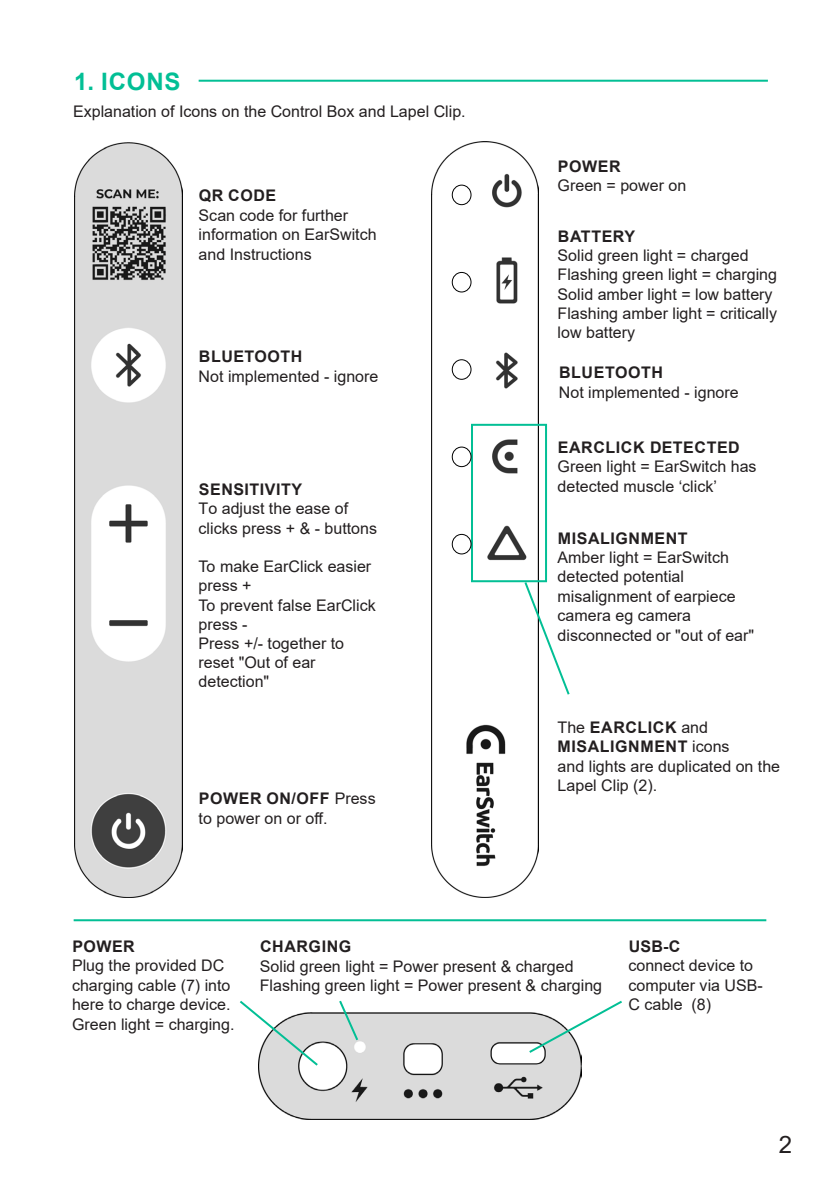
<style>
.page{position:relative;width:840px;height:1191px;background:#fff}
.page>*{position:absolute;margin:0;border:0;box-sizing:border-box;transform-origin:0 0}
.t1{font:700 24px "Arial";letter-spacing:.035em;color:#02bf95}
.t2{font:24px "Arial";color:#231f20}
.t3{font:16px/19.4px "Arial";color:#231f20}
.t4{font:16px/19.2px "Arial";color:#231f20}
.t5{font:700 16px "Arial";letter-spacing:.035em;color:#231f20}
.s1{font-weight:700}
.s2{font-style:inherit}
</style>
<div class="page">
<img style="left:74px;top:143px;width:109px;height:754px">
<img style="left:431px;top:142px;width:107px;height:755px">
<hr style="left:198px;top:80px;width:569px;height:2px;background:#02bf95">
<div style="left:470px;top:424px;width:76px;height:158px;border:2px solid #02bf95"></div>
<svg style="left:522px;top:580px;width:48px;height:117px"></svg>
<img style="left:258px;top:1012px;width:323px;height:107px">
<svg style="left:239px;top:1000px;width:81px;height:67px"></svg>
<svg style="left:526px;top:1000px;width:96px;height:54px"></svg>
<hr style="left:74px;top:919px;width:691px;height:2px;background:#02bf95">
<svg style="left:337px;top:1000px;width:23px;height:42px"></svg>
<div style="left:452px;top:185px;width:19px;height:20px;border:1px solid #000;border-radius:50%"></div>
<div style="left:452px;top:359px;width:19px;height:20px;border:1px solid #000;border-radius:50%"></div>
<div style="left:452px;top:272px;width:19px;height:20px;border:1px solid #000;border-radius:50%"></div>
<div style="left:452px;top:447px;width:19px;height:20px;border:1px solid #000;border-radius:50%"></div>
<div style="left:452px;top:534px;width:19px;height:20px;border:1px solid #000;border-radius:50%"></div>
<p class="t1" style="left:74px;top:64px;width:108px">1. ICONS</p>
<p class="t3" style="left:73px;top:102px;width:394px">Explanation of Icons on the Control Box and Lapel Clip.</p>
<p class="t3" style="left:198px;top:186px;width:179px"><span class="s1">QR CODE<br></span>Scan code for further information on EarSwitch and Instructions</p>
<p class="t3" style="left:198px;top:346px;width:181px"><span class="s1">BLUETOOTH<br></span>Not implemented - ignore</p>
<p class="t4" style="left:198px;top:479px;width:180px"><span class="s1">SENSITIVITY<br></span>To adjust the ease of clicks press + &amp; - buttons</p>
<p class="t4" style="left:198px;top:557px;width:178px"><span class="s2">To</span> make EarClick easier <span class="s2">press +<br>To</span> prevent false EarClick <span class="s2">press -<br></span>P<span class="s2">ress +</span>/<span class="s2">- together</span> to reset "Out of ear detection"</p>
<p class="t3" style="left:198px;top:788px;width:178px"><span class="s1">POWER ON/OFF</span> Press to power on or off.</p>
<p class="t3" style="left:557px;top:156px;width:130px"><span class="s1">POWER<br></span>Green = power on</p>
<p class="t3" style="left:557px;top:226px;width:221px"><span class="s1">BATTERY<br></span>Solid green light = charged<br>Flashing green light = charging<br>Solid amber light = low battery<br>Flashing amber light = critically low battery</p>
<p class="t3" style="left:558px;top:362px;width:181px"><span class="s1">BLUETOOTH<br></span>Not implemented - ignore</p>
<p class="t3" style="left:557px;top:437px;width:200px"><span class="s1">EARCLICK</span> <span class="s1">DETECTED<br></span>Green light = EarSwitch has detected muscle ‘click’</p>
<p class="t3" style="left:557px;top:528px;width:198px"><span class="s1">MISALIGNMENT<br></span>Amber light = EarSwitch detected potential misalignment of earpiece camera <span class="s2">eg camera disconnected or "out of ear"</span></p>
<p class="t3" style="left:557px;top:718px;width:224px">The <span class="s1">EARCLICK</span> and<br><span class="s1">MISALIGNMENT</span> icons<br>and lights are duplicated on the<br>Lapel Clip (2).</p>
<p class="t3" style="left:72px;top:936px;width:164px"><span class="s1">POWER<br></span>Plug the provided DC charging cable (<span class="s2">7</span>) into here to charge device.<br>Green light = charging.</p>
<p class="t4" style="left:628px;top:936px;width:136px"><span class="s1">USB-C<br></span>connect device to computer via USB-<br>C cable (8)</p>
<p class="t5" style="left:260px;top:935px;width:93px">CHARGING</p>
<p class="t3" style="left:260px;top:956px;width:315px">Solid green light = Power present &amp; charged</p>
<p class="t3" style="left:260px;top:975px;width:343px">Flashing green light = Power present &amp; charging</p>
<p class="t2" style="left:778px;top:1128px;width:15px">2</p>
</div>
